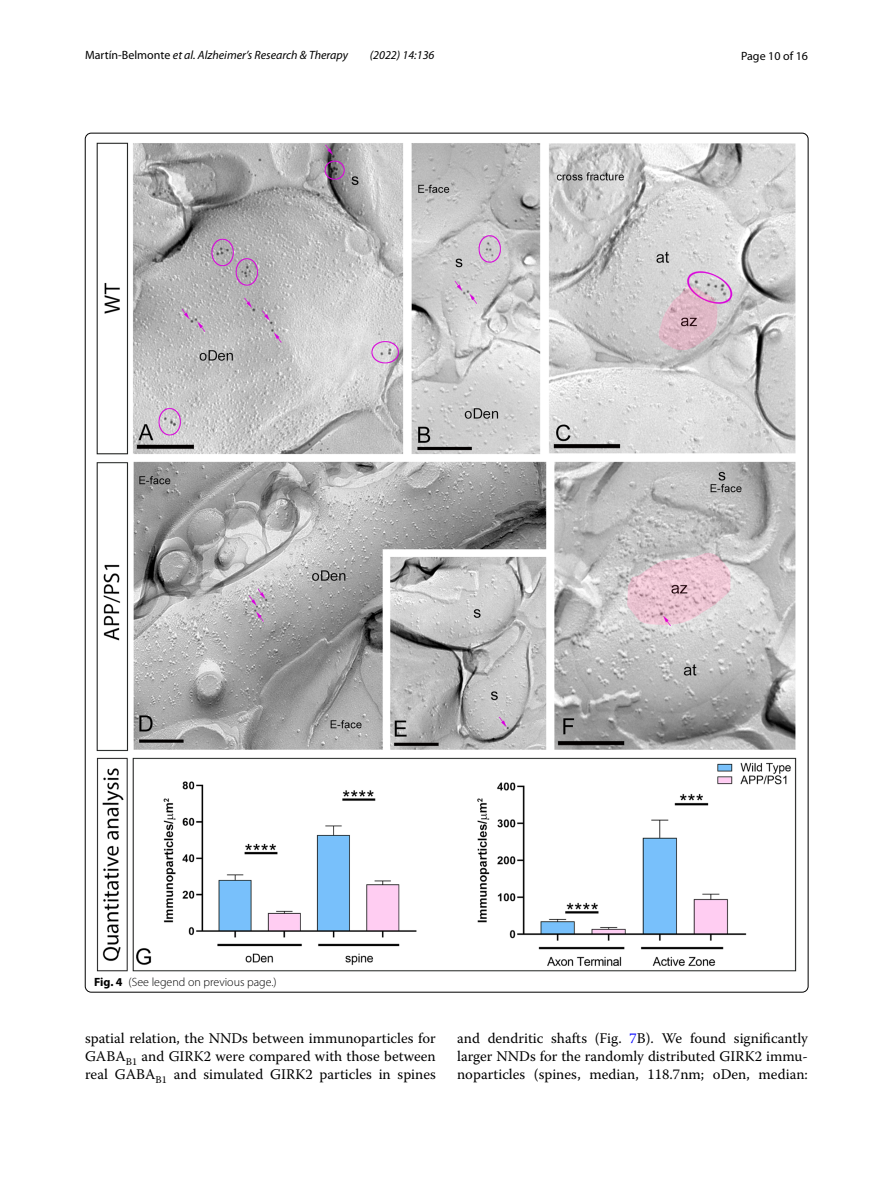
<style>
.page{position:relative;width:893px;height:1187px;background:#fff}
.page>*{position:absolute;margin:0;border:0;box-sizing:border-box;transform-origin:0 0}
.t1{font:14.7px/18px "Warnock Pro";color:#000;text-align:justify}
.t2{font:italic 12px "Myriad Pro";color:#000}
.t3{font:300 12px "Myriad Pro";color:#000}
.t4{font:12px "Myriad Pro";color:#000}
.s1{font-style:normal}
.s2{font-weight:700}
.s3{color:#00f}
</style>
<div class="page">
<img style="left:96px;top:142px;width:701px;height:829px">
<p class="t2" style="left:85px;top:48px;width:264px"><span class="s1">Martín‑Belmonte</span> et al. Alzheimer’s Research &amp; Therapy</p>
<p class="t2" style="left:370px;top:48px;width:66px">(2022) 14:136</p>
<p class="t4" style="left:741px;top:48px;width:68px">Page 10 of 16</p>
<p class="t3" style="left:94px;top:975px;width:184px"><span class="s2">Fig. 4</span> (See legend on previous page.)</p>
<p class="t1" style="left:85px;top:1029px;width:352px">spatial relation, the NNDs between immunoparticles for GABA<sub>B1</sub> and GIRK2 were compared with those between real GABA<sub>B1</sub> and simulated GIRK2 particles in spines</p>
<p class="t1" style="left:457px;top:1029px;width:352px">and dendritic shafts (Fig. <span class="s3">7</span>B). We found significantly larger NNDs for the randomly distributed GIRK2 immu&shy;noparticles (spines, median, 118.7nm; oDen, median:</p>
</div>
